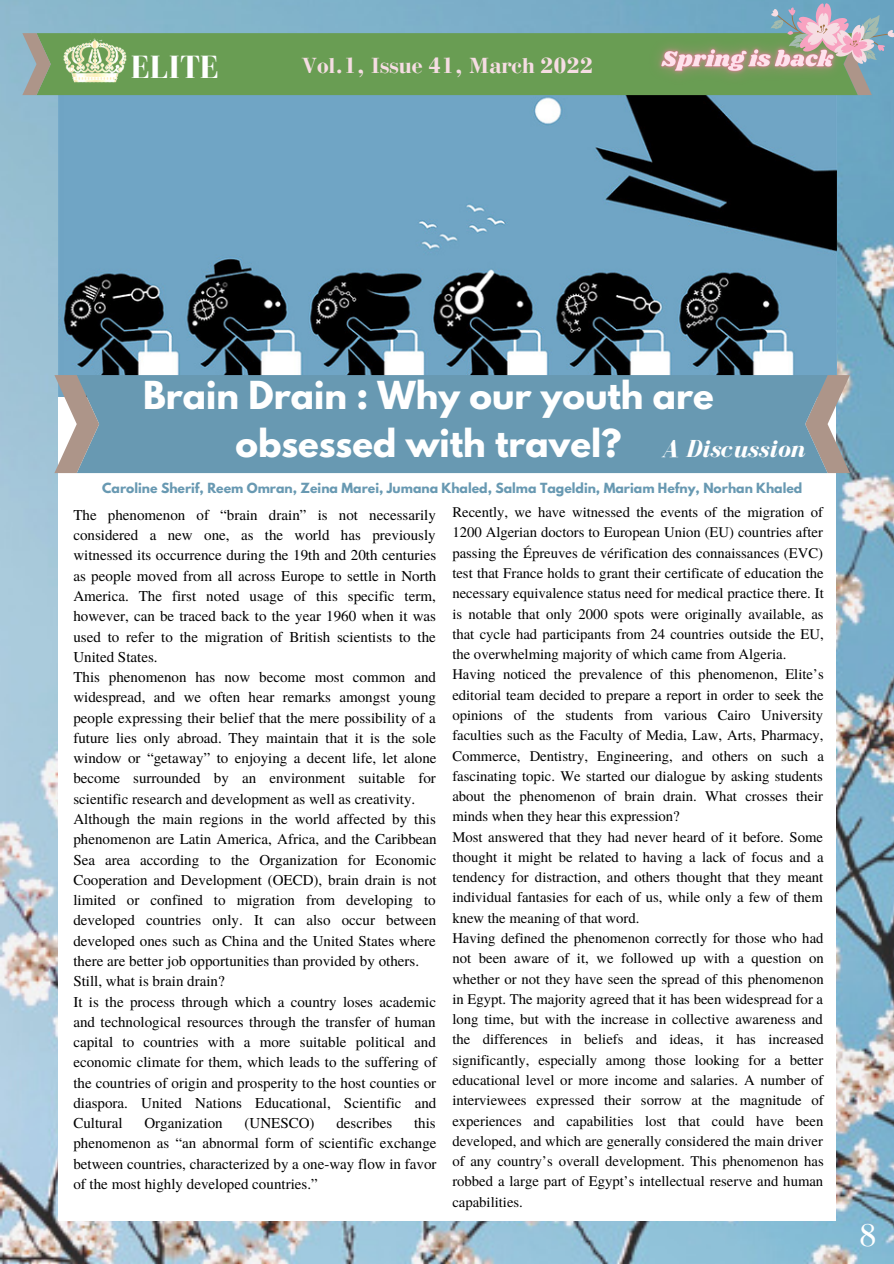
<style>
.page{position:relative;width:894px;height:1264px;background:#fff}
.page>*{position:absolute;margin:0;border:0;box-sizing:border-box;transform-origin:0 0}
.t1{font:700 34.2px/47.2px "League Spartan";color:#fff;text-align:center}
.t2{font:700 33px "Bodoni FLF";color:#fff}
.t3{font:33px "Bodoni";color:#fff}
.t4{font:italic 700 25.35px "Bodoni FLF";color:#fff}
.t5{font:700 23.1px "Bodoni";color:#f6dde3}
.t6{font:15px/20.2px "Te X Gyre Termes";color:#000}
.t7{font:14.7px/20.2px "Te X Gyre Termes";color:#000}
.t8{font:700 12.45px "League Spartan";color:#6899b2}
</style>
<div class="page">
<img style="left:0;top:0;width:893px;height:1263px">
<div style="left:59px;top:64px;width:776px;height:1157px;background:#fff"></div>
<img style="left:59px;top:95px;width:776px;height:280px">
<div style="left:51px;top:33px;width:582px;height:62px;background:#699d53"></div>
<svg style="left:22px;top:33px;width:29px;height:62px;background:#94a08e"></svg>
<svg style="left:770px;top:3px;width:123px;height:92px;background:#82a9bf"></svg>
<img style="left:54px;top:33px;width:81px;height:50px">
<svg style="left:827px;top:375px;width:22px;height:98px;background:#a0a3a5"></svg>
<div style="left:99px;top:375px;width:728px;height:98px;background:#6899b2"></div>
<svg style="left:54px;top:375px;width:45px;height:98px"></svg>
<img style="left:633px;top:17px;width:227px;height:86px">
<h2 class="t2" style="left:131px;top:49px;width:89px">ELITE</h2>
<h3 class="t5" style="left:301px;top:52px;width:293px">Vol.1, Issue 41, March 2022</h3>
<h1 class="t1" style="left:143px;top:376px;width:572px">Brain Drain : Why our youth are obsessed with travel?</h1>
<p class="t8" style="left:102px;top:482px;width:701px">Caroline Sherif, Reem Omran, Zeina Marei, Jumana Khaled, Salma Tageldin, Mariam Hefny, Norhan Khaled</p>
<p class="t6" style="left:73px;top:504px;width:365px">The phenomenon of “brain drain” is not necessarily considered a new one, as the world has previously witnessed its occurrence during the 19th and 20th centuries as people moved from all across Europe to settle in North America. The first noted usage of this specific term, however, can be traced back to the year 1960 when it was used to refer to the migration of British scientists to the United States.<br>This phenomenon has now become most common and widespread, and we often hear remarks amongst young people expressing their belief that the mere possibility of a future lies only abroad. They maintain that it is the sole window or “getaway” to enjoying a decent life, let alone become surrounded by an environment suitable for scientific research and development as well as creativity.<br>Although the main regions in the world affected by this phenomenon are Latin America, Africa, and the Caribbean Sea area according to the Organization for Economic Cooperation and Development (OECD), brain drain is not limited or confined to migration from developing to developed countries only. It can also occur between developed ones such as China and the United States where there are better job opportunities than provided by others.<br>Still, what is brain drain?<br>It is the process through which a country loses academic and technological resources through the transfer of human capital to countries with a more suitable political and economic climate for them, which leads to the suffering of the countries of origin and prosperity to the host counties or diaspora. United Nations Educational, Scientific and Cultural</p>
<h3 class="t4" style="left:661px;top:435px;width:145px">A Discussion</h3>
<p class="t7" style="left:452px;top:501px;width:373px">Recently, we have witnessed the events of the migration of 1200 Algerian doctors to European Union (EU) countries after passing the Épreuves de vérification des connaissances (EVC) test that France holds to grant their certificate of education the necessary equivalence status need for medical practice there. It is notable that only 2000 spots were originally available, as that cycle had participants from 24 countries outside the EU, the overwhelming majority of which came from Algeria.<br>Having noticed the prevalence of this phenomenon, Elite’s editorial team decided to prepare a report in order to seek the opinions of the students from various Cairo University faculties such as the Faculty of Media, Law, Arts, Pharmacy, Commerce, Dentistry, Engineering, and others on such a fascinating topic. We started our dialogue by asking students about the phenomenon of brain drain. What crosses their minds when they hear this expression?<br>Most answered that they had never heard of it before. Some thought it might be related to having a lack of focus and a tendency for distraction, and others thought that they meant individual fantasies for each of us, while only a few of them knew the meaning of that word.<br>Having defined the phenomenon correctly for those who had not been aware of it, we followed up with a question on whether or not they have seen the spread of this phenomenon in Egypt. The majority agreed that it has been widespread for a long time, but with the increase in collective awareness and the differences in beliefs and ideas, it has increased significantly, especially among those looking for a better educational level or more income and salaries. A number of interviewees expressed their sorrow at the magnitude of experiences and capabilities lost that could have been developed, and which are generally considered the main driver of any country’s overall development. This phenomenon has robbed a large part of Egypt’s intellectual reserve and human capabilities.</p>
<p class="t6" style="left:73px;top:1112px;width:364px;text-align:justify;text-indent:340px">this phenomenon as “an abnormal form of scientific exchange between countries, characterized by a one-way flow in favor of the most highly developed countries.”</p>
<p class="t6" style="left:144px;top:1112px;width:80px">Organization</p>
<p class="t6" style="left:244px;top:1112px;width:72px">(UNESCO)</p>
<p class="t6" style="left:336px;top:1112px;width:57px">describes</p>
<h2 class="t3" style="left:858px;top:1215px;width:19px">8</h2>
</div>
